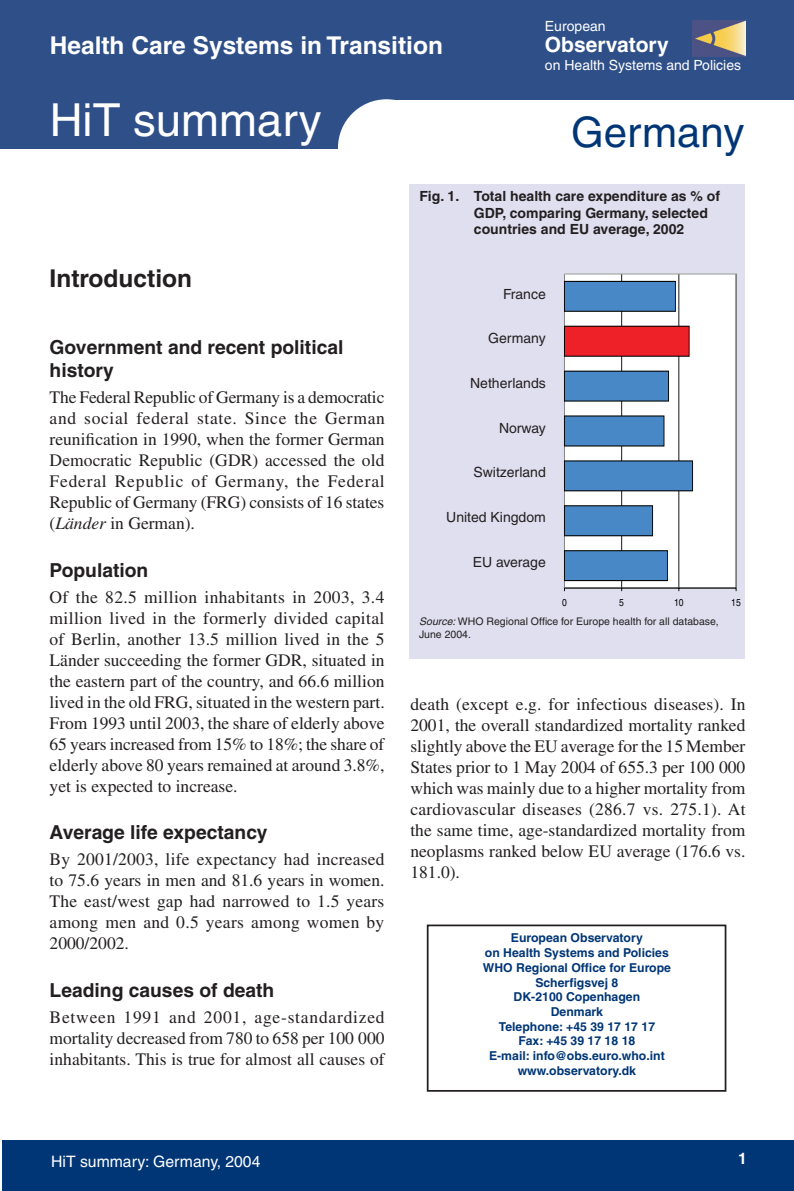
<style>
.page{position:relative;width:794px;height:1191px;background:#fff}
.page>*{position:absolute;margin:0;border:0;box-sizing:border-box;transform-origin:0 0}
.t1{font:45.5px "Helvetica";color:#fff}
.t2{font:42px "Helvetica";color:#013676}
.t3{font:700 24.5px "Helvetica";color:#fff}
.t4{font:700 24.5px "Helvetica";color:#231f20}
.t5{font:700 21px "Helvetica";color:#fff}
.t6{font:700 19.25px/22.8px "Helvetica";color:#231f20}
.t7{font:17.5px/21px "Times";color:#231f20;text-align:justify}
.t8{font:15.75px "Helvetica";color:#fff}
.t9{font:700 15.75px "Helvetica";color:#fff}
.t10{font:700 14px/16.8px "Helvetica";color:#231f20}
.t11{font:14px "Helvetica";color:#231f20}
.t12{font:14px "Helvetica";color:#fff}
.t13{font:700 12.25px/14.7px "Helvetica";color:#013676;text-align:center}
.t14{font:10.5px/12.6px "Helvetica";color:#231f20}
.t15{font:10.15px "Helvetica";color:#010202;scale:.85 1}
.s1{font-style:italic}
</style>
<div class="page">
<div style="left:2px;top:1140px;width:792px;height:51px;background:#013676"></div>
<div style="left:0;top:0;width:794px;height:149px;background:#2f4f89"></div>
<div style="left:385px;top:101px;width:409px;height:48px;background:#fff"></div>
<div style="left:338px;top:99px;width:97px;height:97px;background:#fff;border-radius:50%"></div>
<div style="left:409px;top:184px;width:336px;height:474px;background:#e0dfef"></div>
<div style="left:427px;top:924px;width:299px;height:167px;border:2px solid #231f20"></div>
<img style="left:692px;top:20px;width:53px;height:36px">
<div style="left:564px;top:274px;width:172px;height:314px;background:#fff"></div>
<hr style="left:621px;top:274px;width:1px;height:314px;background:#010202">
<hr style="left:678px;top:274px;width:1px;height:314px;background:#010202">
<hr style="left:736px;top:274px;width:1px;height:314px;background:#010202">
<div style="left:564px;top:273px;width:172px;height:315px;border:1px solid #929495"></div>
<div style="left:564px;top:550px;width:103px;height:30px;background:#4988c7"></div>
<div style="left:564px;top:550px;width:104px;height:31px;border:1px solid #010202"></div>
<div style="left:564px;top:506px;width:88px;height:30px;background:#4988c7"></div>
<div style="left:564px;top:505px;width:89px;height:31px;border:1px solid #010202"></div>
<div style="left:564px;top:461px;width:128px;height:30px;background:#4988c7"></div>
<div style="left:564px;top:460px;width:129px;height:31px;border:1px solid #010202"></div>
<div style="left:564px;top:416px;width:100px;height:30px;background:#4988c7"></div>
<div style="left:564px;top:371px;width:104px;height:30px;background:#4988c7"></div>
<div style="left:564px;top:371px;width:105px;height:30px;border:1px solid #010202"></div>
<div style="left:564px;top:326px;width:125px;height:30px;background:#ee2028"></div>
<div style="left:564px;top:326px;width:125px;height:30px;border:1px solid #010202"></div>
<div style="left:564px;top:281px;width:111px;height:30px;background:#4988c7"></div>
<div style="left:564px;top:281px;width:112px;height:31px;border:1px solid #010202"></div>
<hr style="left:564px;top:588px;width:172px;height:1px;background:#010202">
<h3 class="t3" style="left:50px;top:30px;width:395px">Health Care Systems in Transition</h3>
<h1 class="t1" style="left:50px;top:94px;width:273px">HiT summary</h1>
<p class="t12" style="left:545px;top:18px;width:62px">European</p>
<p class="t5" style="left:545px;top:32px;width:125px">Observatory</p>
<p class="t12" style="left:545px;top:57px;width:198px">on Health Systems and Policies</p>
<h2 class="t2" style="left:571px;top:108px;width:175px">Germany</h2>
<h3 class="t4" style="left:50px;top:263px;width:144px">Introduction</h3>
<p class="t6" style="left:50px;top:336px;width:295px">Government and recent political history</p>
<p class="t7" style="left:50px;top:386px;width:337px">The Federal Republic of Germany is a democratic and social federal state. Since the German reunification in 1990, when the former German Democratic Republic (GDR) accessed the old Federal Republic of Germany, the Federal Republic of Germany (FRG) consists of 16 states (<span class="s1">Länder</span> in German).</p>
<p class="t6" style="left:50px;top:558px;width:100px">Population</p>
<p class="t7" style="left:50px;top:586px;width:336px">Of the 82.5 million inhabitants in 2003, 3.4 million lived in the formerly divided capital of Berlin, another 13.5 million lived in the 5<br>Länder succeeding the former GDR, situated in the eastern part of the country, and 66.6 million lived in the old FRG, situated in the western part.<br>From 1993 until 2003, the share of elderly above 65 years increased from 15% to 18%; the share of elderly above 80 years remained at around 3.8%, yet is expected to increase.</p>
<p class="t6" style="left:50px;top:820px;width:219px">Average life expectancy</p>
<p class="t7" style="left:50px;top:848px;width:336px">By 2001/2003, life expectancy had increased to 75.6 years in men and 81.6 years in women.<br>The east/west gap had narrowed to 1.5 years among men and 0.5 years among women by 2000/2002.</p>
<p class="t6" style="left:50px;top:978px;width:226px">Leading causes of death</p>
<p class="t7" style="left:50px;top:1006px;width:336px">Between 1991 and 2001, age-standardized mortality decreased from 780 to 658 per 100 000 inhabitants. This is true for almost all causes of</p>
<p class="t10" style="left:474px;top:187px;width:248px;text-indent:-55px">Fig. 1. Total health care expenditure as % of<br>GDP, comparing Germany, selected countries and EU average, 2002</p>
<p class="t11" style="left:503px;top:286px;width:44px">France</p>
<p class="t11" style="left:488px;top:330px;width:59px">Germany</p>
<p class="t11" style="left:470px;top:375px;width:77px">Netherlands</p>
<p class="t11" style="left:499px;top:419px;width:48px">Norway</p>
<p class="t11" style="left:473px;top:464px;width:74px">Switzerland</p>
<p class="t11" style="left:446px;top:509px;width:101px">United Kingdom</p>
<p class="t11" style="left:473px;top:553px;width:75px">EU average</p>
<p class="t15" style="left:562px;top:596px;width:7px">0</p>
<p class="t15" style="left:619px;top:596px;width:7px">5</p>
<p class="t15" style="left:674px;top:596px;width:13px">10</p>
<p class="t15" style="left:731px;top:596px;width:13px">15</p>
<p class="t14" style="left:419px;top:615px;width:301px"><span class="s1">Source:</span> WHO Regional Office for Europe health for all database,<br>June 2004.</p>
<p class="t7" style="left:410px;top:693px;width:337px">death (except e.g. for infectious diseases). In 2001, the overall standardized mortality ranked slightly above the EU average for the 15 Member States prior to 1 May 2004 of 655.3 per 100 000 which was mainly due to a higher mortality from cardiovascular diseases (286.7 vs. 275.1). At the same time, age-standardized mortality from neoplasms ranked below EU average (176.6 vs.<br>181.0).</p>
<p class="t13" style="left:483px;top:930px;width:190px">European Observatory<br>on Health Systems and Policies<br>WHO Regional Office for Europe<br>Scherfigsvej 8<br>DK-2100 Copenhagen<br>Denmark<br>Telephone: +45 39 17 17 17<br>Fax: +45 39 17 18 18<br>E-mail: info@obs.euro.who.int www.observatory.dk</p>
<p class="t8" style="left:51px;top:1152px;width:211px">HiT summary: Germany, 2004</p>
<p class="t9" style="left:738px;top:1148px;width:10px">1</p>
</div>
